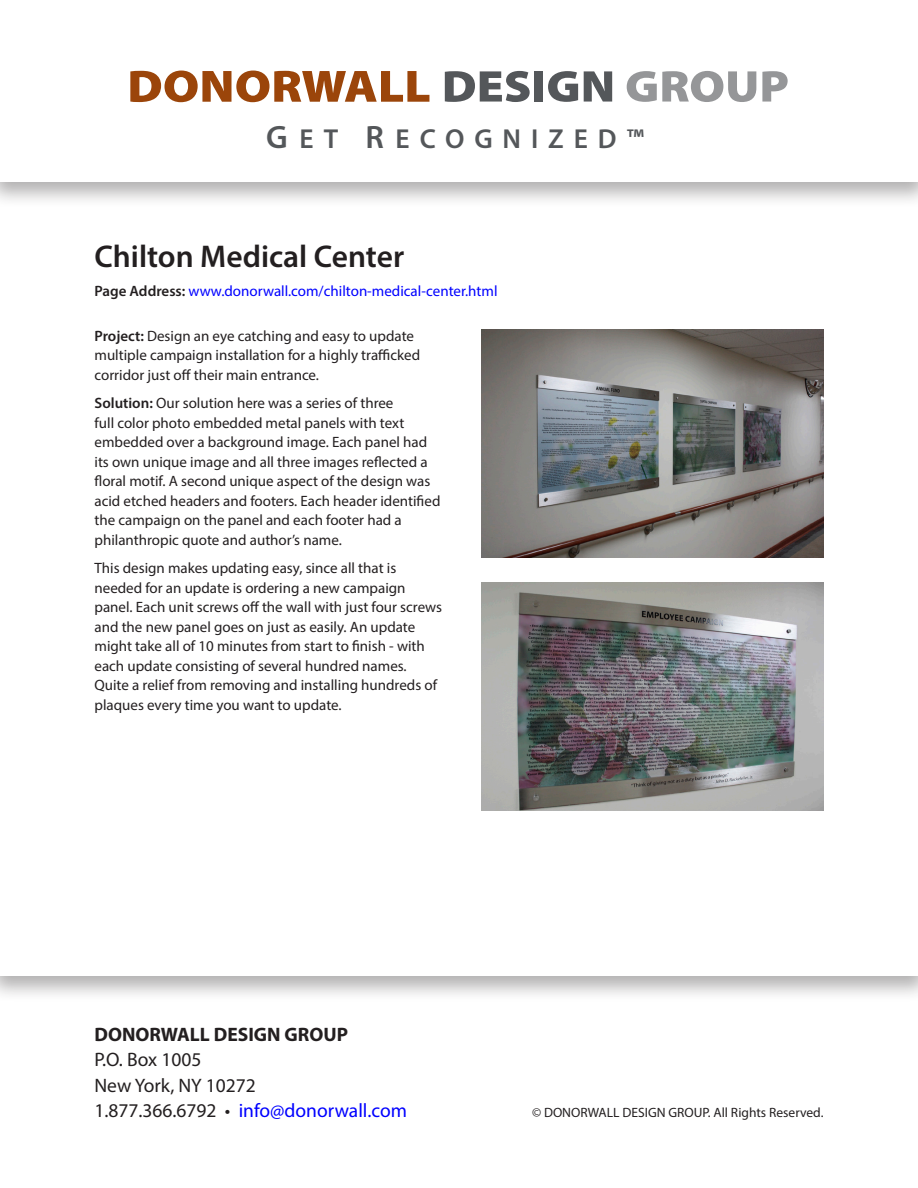
<style>
.page{position:relative;width:918px;height:1188px;background:#fff}
.page>*{position:absolute;margin:0;border:0;box-sizing:border-box;transform-origin:0 0}
.Headline{font:600 31.5px "Myriad Pro";color:#231f20}
.t1{font:600 27.45px "Myriad Pro";letter-spacing:.36em;color:#54575a}
.t2{font:19.5px "Myriad Pro";color:#00f}
.t3{font:19.5px "Myriad Pro";color:#231f20}
.t4{font:700 19.5px "Myriad Pro";color:#231f20}
.Body_Text{font:15px/19.5px "Myriad Pro";color:#231f20}
.Body_Text-2{font:15px "Myriad Pro";color:#00f}
.t5{font:13.5px "Myriad Pro";color:#231f20}
.s1{font-size:32.4px}
.s2{font-weight:600;color:#231f20}
.s3{font-weight:600}
.s4{color:#231f20}
</style>
<div class="page">
<div style="left:0;top:98px;width:918px;height:110px;background:#231f20;opacity:.35"></div>
<div style="left:0;top:110px;width:918px;height:71px;background:#fff"></div>
<div style="left:0;top:892px;width:918px;height:111px;background:#231f20;opacity:.35"></div>
<div style="left:0;top:904px;width:918px;height:72px;background:#fff"></div>
<div style="left:0;top:83px;width:918px;height:47px;background:#fff"></div>
<div style="left:0;top:878px;width:918px;height:47px;background:#fff"></div>
<img style="left:481px;top:582px;width:343px;height:228px">
<img style="left:481px;top:329px;width:342px;height:228px">
<svg style="left:130px;top:71px;width:299px;height:31px"></svg>
<svg style="left:445px;top:71px;width:85px;height:31px"></svg>
<div style="left:534px;top:71px;width:9px;height:31px;background:#54575a"></div>
<svg style="left:548px;top:71px;width:30px;height:31px"></svg>
<svg style="left:584px;top:71px;width:28px;height:31px"></svg>
<svg style="left:627px;top:71px;width:129px;height:31px"></svg>
<svg style="left:762px;top:71px;width:26px;height:31px"></svg>
<p class="t1" style="left:266px;top:121px;width:379px"><span class="s1">G</span>ET <span class="s1">R</span>ECOGNIZED™</p>
<p class="Headline" style="left:94px;top:236px;width:311px">Chilton Medical Center</p>
<p class="Body_Text-2" style="left:94px;top:282px;width:405px"><span class="s2">Page Address:</span> www.donorwall.com/chilton-medical-center.html</p>
<p class="Body_Text" style="left:94px;top:326px;width:327px"><span class="s3">Project:</span> Design an eye catching and easy to update multiple campaign installation for a highly trafficked corridor just off their main entrance.</p>
<p class="Body_Text" style="left:94px;top:393px;width:347px"><span class="s3">Solution:</span> Our solution here was a series of three<br>full color photo embedded metal panels with text embedded over a background image. Each panel had its own unique image and all three images reflected a floral motif. A second unique aspect of the design was acid etched headers and footers. Each header identified the campaign on the panel and each footer had a philanthropic quote and author’s name.</p>
<p class="Body_Text" style="left:94px;top:558px;width:349px">This design makes updating easy, since all that is needed for an update is ordering a new campaign panel. Each unit screws off the wall with just four screws and the new panel goes on just as easily. An update might take all of 10 minutes from start to finish - with each update consisting of several hundred names.<br>Quite a relief from removing and installing hundreds of plaques every time you want to update.</p>
<p class="t4" style="left:94px;top:1021px;width:255px">DONORWALL DESIGN GROUP</p>
<p class="t3" style="left:94px;top:1048px;width:108px">P.O. Box 1005</p>
<p class="t3" style="left:94px;top:1073px;width:163px">New York, NY 10272</p>
<p class="t2" style="left:94px;top:1099px;width:314px"><span class="s4">1.877.366.6792 •</span> info@donorwall.com</p>
<p class="t5" style="left:532px;top:1104px;width:293px">© DONORWALL DESIGN GROUP. All Rights Reserved.</p>
</div>
